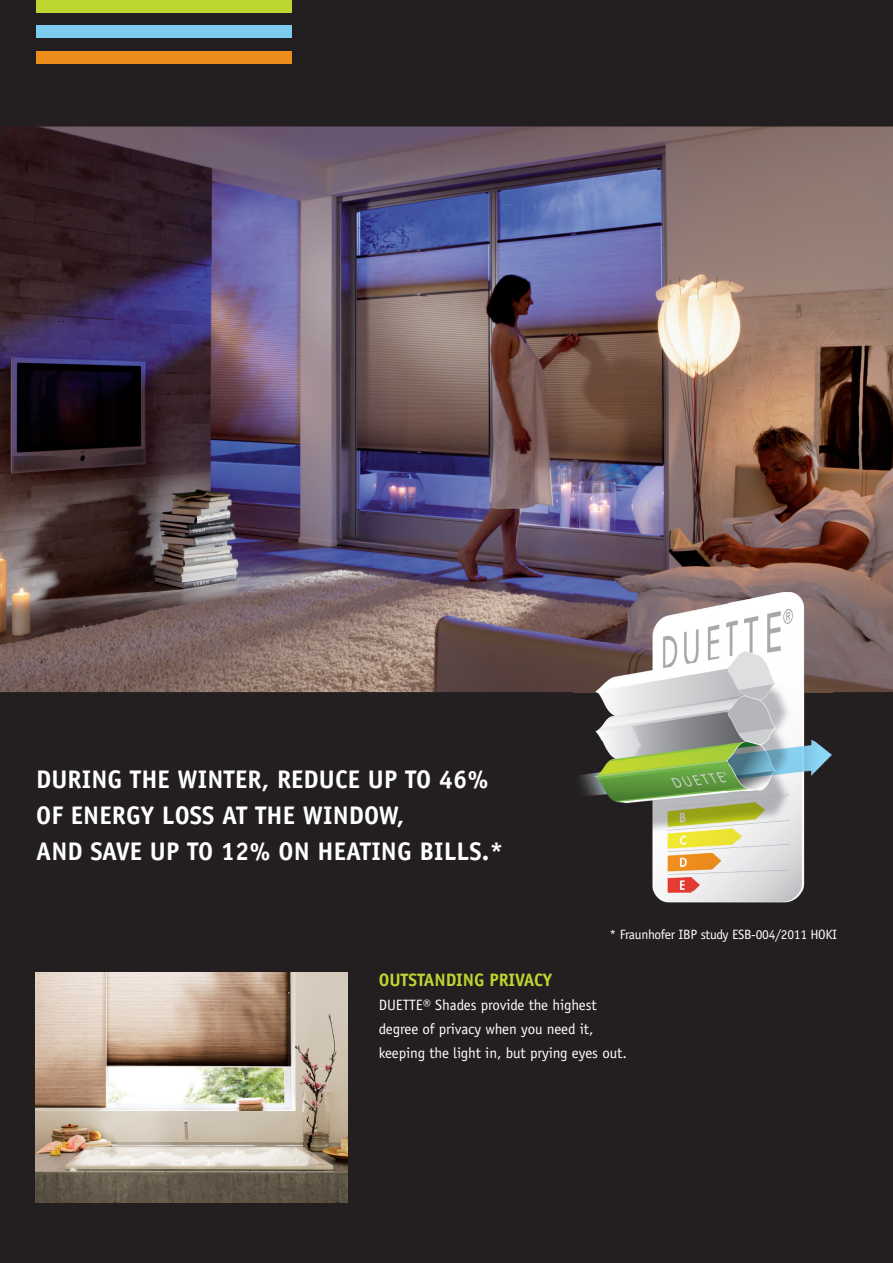
<style>
.page{position:relative;width:893px;height:1263px;background:#231f20}
.page>*{position:absolute;margin:0;border:0;box-sizing:border-box;transform-origin:0 0}
.t1{font:700 25.5px/36px "Officina Sans";letter-spacing:.005em;color:#fff}
.t2{font:700 18px "Officina Sans";letter-spacing:-.005em;color:#bed630}
.t3{font:15px/24px "Officina Sans";letter-spacing:-.005em;color:#fff}
.t4{font:13.5px "Officina Sans";letter-spacing:-.02em;color:#fff}
</style>
<div class="page">
<img style="left:0;top:126px;width:893px;height:566px">
<img style="left:35px;top:973px;width:313px;height:229px">
<img style="left:574px;top:592px;width:258px;height:311px">
<div style="left:36px;top:26px;width:256px;height:12px;background:#7dccef"></div>
<div style="left:36px;top:51px;width:256px;height:13px;background:#eb8c1b"></div>
<div style="left:36px;top:0;width:256px;height:13px;background:#bed630"></div>
<h1 class="t1" style="left:36px;top:760px;width:469px">DURING THE WINTER, REDUCE UP TO 46%<br>OF ENERGY LOSS AT THE WINDOW,<br>AND SAVE UP TO 12% ON HEATING BILLS.*</h1>
<p class="t4" style="left:609px;top:926px;width:229px">* Fraunhofer IBP study ESB-004/2011 HOKI</p>
<p class="t2" style="left:379px;top:969px;width:175px">OUTSTANDING PRIVACY</p>
<p class="t3" style="left:379px;top:993px;width:250px">DUETTE® Shades provide the highest degree of privacy when you need it, keeping the light in, but prying eyes out.</p>
</div>
